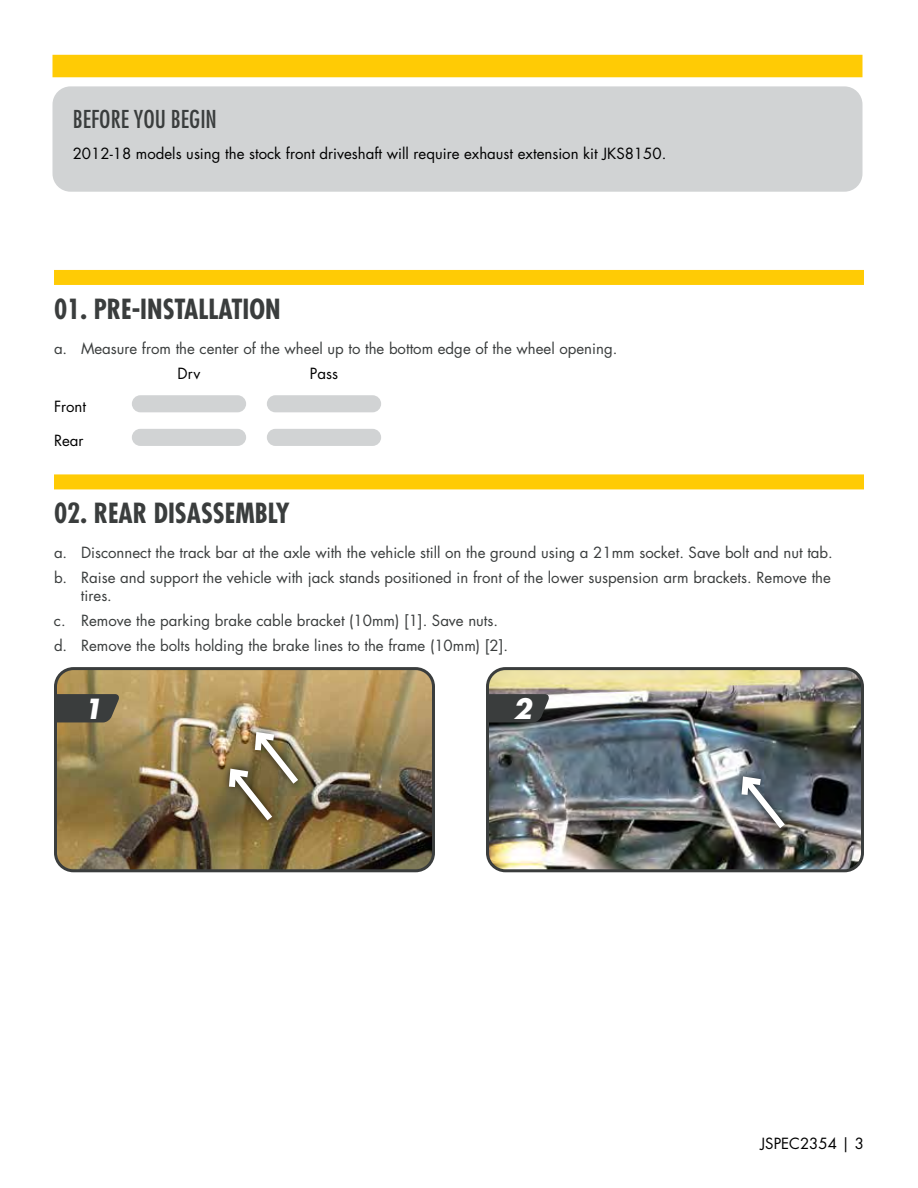
<style>
.page{position:relative;width:918px;height:1188px;background:#fff}
.page>*{position:absolute;margin:0;border:0;box-sizing:border-box;transform-origin:0 0}
.t1{font:700 condensed 27px "Futura Std";color:#3a3d3d}
.t2{font:italic 700 27px "Futura Std";color:#fff}
.t3{font:condensed 24px "Futura Std";color:#3a3d3d}
.t4{font:15px/24.8px "Futura Std";color:#3a3d3d}
.t5{font:15px "Futura Std";color:#000}
</style>
<div class="page">
<div style="left:52px;top:55px;width:810px;height:22px;background:#ffcb05"></div>
<div style="left:54px;top:270px;width:810px;height:15px;background:#ffcb05"></div>
<div style="left:132px;top:395px;width:114px;height:17px;background:#d1d3d4;border-radius:9px"></div>
<div style="left:267px;top:395px;width:114px;height:17px;background:#d1d3d4;border-radius:9px"></div>
<div style="left:132px;top:429px;width:114px;height:17px;background:#d1d3d4;border-radius:9px"></div>
<div style="left:267px;top:429px;width:114px;height:17px;background:#d1d3d4;border-radius:9px"></div>
<div style="left:54px;top:474px;width:810px;height:15px;background:#ffcb05"></div>
<img style="left:58px;top:671px;width:373px;height:200px">
<div style="left:54px;top:667px;width:381px;height:205px;border:3px solid #3a3d3d;border-radius:18px"></div>
<div style="left:247px;top:724px;width:58px;height:67px;background:#000;opacity:.75"></div>
<div style="left:221px;top:761px;width:59px;height:66px;background:#000;opacity:.75"></div>
<img style="left:225px;top:727px;width:79px;height:100px">
<svg style="left:56px;top:694px;width:64px;height:28px;background:#454540"></svg>
<img style="left:490px;top:671px;width:370px;height:200px">
<div style="left:486px;top:667px;width:378px;height:205px;border:3px solid #3a3d3d;border-radius:18px"></div>
<div style="left:734px;top:769px;width:58px;height:66px;background:#000;opacity:.75"></div>
<svg style="left:737px;top:771px;width:54px;height:64px;background:#7b8187"></svg>
<svg style="left:486px;top:694px;width:64px;height:28px;background:#3c3f3f"></svg>
<div style="left:52px;top:86px;width:810px;height:106px;background:#d1d3d4;border-radius:18px"></div>
<h2 class="t3" style="left:73px;top:105px;width:146px">BEFORE YOU BEGIN</h2>
<p class="t5" style="left:73px;top:144px;width:595px">2012-18 models using the stock front driveshaft will require exhaust extension kit JKS8150.</p>
<h1 class="t1" style="left:54px;top:292px;width:228px">01. PRE-INSTALLATION</h1>
<p class="t4" style="left:54px;top:336px;width:565px">a. Measure from the center of the wheel up to the bottom edge of the wheel opening.</p>
<p class="t5" style="left:178px;top:364px;width:24px">Drv</p>
<p class="t5" style="left:310px;top:364px;width:30px">Pass</p>
<p class="t5" style="left:54px;top:397px;width:34px">Front</p>
<p class="t5" style="left:54px;top:431px;width:31px">Rear</p>
<h1 class="t1" style="left:54px;top:496px;width:237px">02. REAR DISASSEMBLY</h1>
<p class="t4" style="left:54px;top:541px;width:780px">a. Disconnect the track bar at the axle with the vehicle still on the ground using a 21mm socket. Save bolt and nut tab. b. Raise and support the vehicle with jack stands positioned in front of the lower suspension arm brackets. Remove the</p>
<p class="t4" style="left:54px;top:583px;width:456px;text-indent:27px">tires.<br>c. Remove the parking brake cable bracket (10mm) [1]. Save nuts. d. Remove the bolts holding the brake lines to the frame (10mm) [2].</p>
<h1 class="t2" style="left:83px;top:691px;width:20px">1</h1>
<h1 class="t2" style="left:513px;top:691px;width:20px">2</h1>
<p class="t5" style="left:761px;top:1134px;width:105px">JSPEC2354 | 3</p>
</div>
